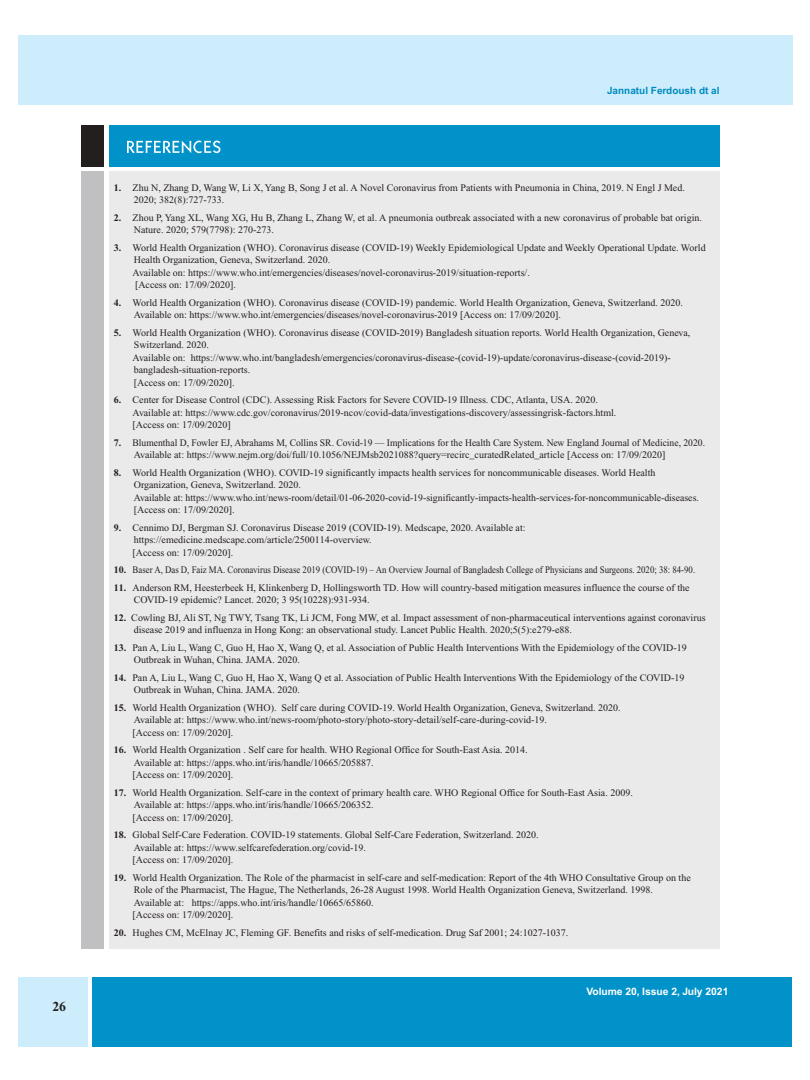
<style>
.page{position:relative;width:810px;height:1080px;background:#fff}
.page>*{position:absolute;margin:0;border:0;box-sizing:border-box;transform-origin:0 0}
.t1{font:700 13.75px "Times New Roman";color:#241f1f}
.t2{font:700 10.25px "Helvetica";color:#fff}
.t3{font:10px/12.5px "Times New Roman";color:#241f1f}
.t4{font:10px/12.5px "Times New Roman";color:#241f1f;scale:.96 1}
.t5{font:10px "Times New Roman";color:#241f1f;scale:.88 1}
.t6{font:700 10px "Helvetica";color:#008bc0}
.s1{font-weight:700}
</style>
<div class="page">
<div style="left:19px;top:35px;width:774px;height:70px;background:#cdedfc"></div>
<div style="left:93px;top:978px;width:699px;height:69px;background:#0092c9"></div>
<div style="left:18px;top:978px;width:69px;height:69px;background:#cdedfc"></div>
<div style="left:82px;top:125px;width:22px;height:42px;background:#241f1f"></div>
<div style="left:109px;top:172px;width:611px;height:777px;background:#ebeaea"></div>
<div style="left:82px;top:172px;width:22px;height:777px;background:#c0bfc1"></div>
<div style="left:109px;top:125px;width:611px;height:42px;background:#0092c9"></div>
<svg style="left:127px;top:141px;width:93px;height:12px"></svg>
<h1 class="t1" style="left:52px;top:999px;width:15px">26</h1>
<p class="t6" style="left:607px;top:85px;width:114px">Jannatul Ferdoush dt al</p>
<p class="t3" style="left:134px;top:182px;width:553px;text-indent:-20px"><span class="s1">1.</span> Zhu N, Zhang D, Wang W, Li X, Yang B, Song J et al. A Novel Coronavirus from Patients with Pneumonia in China, 2019. N Engl J Med.<br>2020; 382(8):727-733.</p>
<p class="t3" style="left:134px;top:212px;width:570px;text-indent:-20px"><span class="s1">2.</span> Zhou P, Yang XL, Wang XG, Hu B, Zhang L, Zhang W, et al. A pneumonia outbreak associated with a new coronavirus of probable bat origin.<br>Nature. 2020; 579(7798): 270-273.</p>
<p class="t3" style="left:133px;top:242px;width:575px;text-indent:-19px"><span class="s1">3.</span> World Health Organization (WHO). Coronavirus disease (COVID-19) Weekly Epidemiological Update and Weekly Operational Update. World Health Organization, Geneva, Switzerland. 2020.<br>Available on: https://www.who.int/emergencies/diseases/novel-coronavirus-2019/situation-reports/.<br>[Access on: 17/09/2020].</p>
<p class="t3" style="left:134px;top:297px;width:551px;text-indent:-20px"><span class="s1">4.</span> World Health Organization (WHO). Coronavirus disease (COVID-19) pandemic. World Health Organization, Geneva, Switzerland. 2020.<br>Available on: https://www.who.int/emergencies/diseases/novel-coronavirus-2019 [Access on: 17/09/2020].</p>
<p class="t3" style="left:133px;top:327px;width:559px;text-indent:-19px"><span class="s1">5.</span> World Health Organization (WHO). Coronavirus disease (COVID-2019) Bangladesh situation reports. World Health Organization, Geneva, Switzerland. 2020.<br>Available on: https://www.who.int/bangladesh/emergencies/coronavirus-disease-(covid-19)-update/coronavirus-disease-(covid-2019)- bangladesh-situation-reports.<br>[Access on: 17/09/2020].</p>
<p class="t3" style="left:133px;top:394px;width:485px;text-indent:-19px"><span class="s1">6.</span> Center for Disease Control (CDC). Assessing Risk Factors for Severe COVID-19 Illness. CDC, Atlanta, USA. 2020.<br>Available at: https://www.cdc.gov/coronavirus/2019-ncov/covid-data/investigations-discovery/assessingrisk-factors.html. [Access on: 17/09/2020]</p>
<p class="t4" style="left:134px;top:437px;width:597px;text-indent:-20px"><span class="s1">7.</span> Blumenthal D, Fowler EJ, Abrahams M, Collins SR. Covid-19 — Implications for the Health Care System. New England Journal of Medicine, 2020.<br>Available at: https://www.nejm.org/doi/full/10.1056/NEJMsb2021088?query=recirc_curatedRelated_article [Access on: 17/09/2020]</p>
<p class="t3" style="left:134px;top:467px;width:567px;text-indent:-20px"><span class="s1">8.</span> World Health Organization (WHO). COVID-19 significantly impacts health services for noncommunicable diseases. World Health Organization, Geneva, Switzerland. 2020.<br>Available at: https://www.who.int/news-room/detail/01-06-2020-covid-19-significantly-impacts-health-services-for-noncommunicable-diseases. [Access on: 17/09/2020].</p>
<p class="t3" style="left:133px;top:522px;width:395px;text-indent:-19px"><span class="s1">9.</span> Cennimo DJ, Bergman SJ. Coronavirus Disease 2019 (COVID-19). Medscape, 2020. Available at: https://emedicine.medscape.com/article/2500114-overview.<br>[Access on: 17/09/2020].</p>
<p class="t5" style="left:114px;top:565px;width:662px"><span class="s1">10.</span> Baser A, Das D, Faiz MA. Coronavirus Disease 2019 (COVID-19) – An Overview Journal of Bangladesh College of Physicians and Surgeons. 2020; 38: 84-90.</p>
<p class="t3" style="left:134px;top:582px;width:557px;text-indent:-20px"><span class="s1">11.</span> Anderson RM, Heesterbeek H, Klinkenberg D, Hollingsworth TD. How will country-based mitigation measures influence the course of the<br>COVID-19 epidemic? Lancet. 2020; 3 95(10228):931-934.</p>
<p class="t3" style="left:134px;top:612px;width:573px;text-indent:-20px"><span class="s1">12.</span> Cowling BJ, Ali ST, Ng TWY, Tsang TK, Li JCM, Fong MW, et al. Impact assessment of non-pharmaceutical interventions against coronavirus disease 2019 and influenza in Hong Kong: an observational study. Lancet Public Health. 2020;5(5):e279-e88.</p>
<p class="t3" style="left:134px;top:642px;width:555px;text-indent:-20px"><span class="s1">13.</span> Pan A, Liu L, Wang C, Guo H, Hao X, Wang Q, et al. Association of Public Health Interventions With the Epidemiology of the COVID-19<br>Outbreak in Wuhan, China. JAMA. 2020.</p>
<p class="t3" style="left:134px;top:672px;width:552px;text-indent:-20px"><span class="s1">14.</span> Pan A, Liu L, Wang C, Guo H, Hao X, Wang Q et al. Association of Public Health Interventions With the Epidemiology of the COVID-19<br>Outbreak in Wuhan, China. JAMA. 2020.</p>
<p class="t3" style="left:133px;top:702px;width:490px;text-indent:-19px"><span class="s1">15.</span> World Health Organization (WHO). Self care during COVID-19. World Health Organization, Geneva, Switzerland. 2020.<br>Available at: https://www.who.int/news-room/photo-story/photo-story-detail/self-care-during-covid-19.<br>[Access on: 17/09/2020].</p>
<p class="t3" style="left:133px;top:744px;width:397px;text-indent:-19px"><span class="s1">16.</span> World Health Organization . Self care for health. WHO Regional Office for South-East Asia. 2014.<br>Available at: https://apps.who.int/iris/handle/10665/205887.<br>[Access on: 17/09/2020].</p>
<p class="t3" style="left:133px;top:787px;width:502px;text-indent:-19px"><span class="s1">17.</span> World Health Organization. Self-care in the context of primary health care. WHO Regional Office for South-East Asia. 2009.<br>Available at: https://apps.who.int/iris/handle/10665/206352.<br>[Access on: 17/09/2020].</p>
<p class="t3" style="left:133px;top:829px;width:408px;text-indent:-19px"><span class="s1">18.</span> Global Self-Care Federation. COVID-19 statements. Global Self-Care Federation, Switzerland. 2020.<br>Available at: https://www.selfcarefederation.org/covid-19.<br>[Access on: 17/09/2020].</p>
<p class="t3" style="left:133px;top:872px;width:560px;text-indent:-19px"><span class="s1">19.</span> World Health Organization. The Role of the pharmacist in self-care and self-medication: Report of the 4th WHO Consultative Group on the Role of the Pharmacist, The Hague, The Netherlands, 26-28 August 1998. World Health Organization Geneva, Switzerland. 1998.<br>Available at: https://apps.who.int/iris/handle/10665/65860.<br>[Access on: 17/09/2020].</p>
<p class="t3" style="left:114px;top:927px;width:456px"><span class="s1">20.</span> Hughes CM, McElnay JC, Fleming GF. Benefits and risks of self-medication. Drug Saf 2001; 24:1027-1037.</p>
<p class="t2" style="left:586px;top:985px;width:143px">Volume 20, Issue 2, July 2021</p>
</div>
